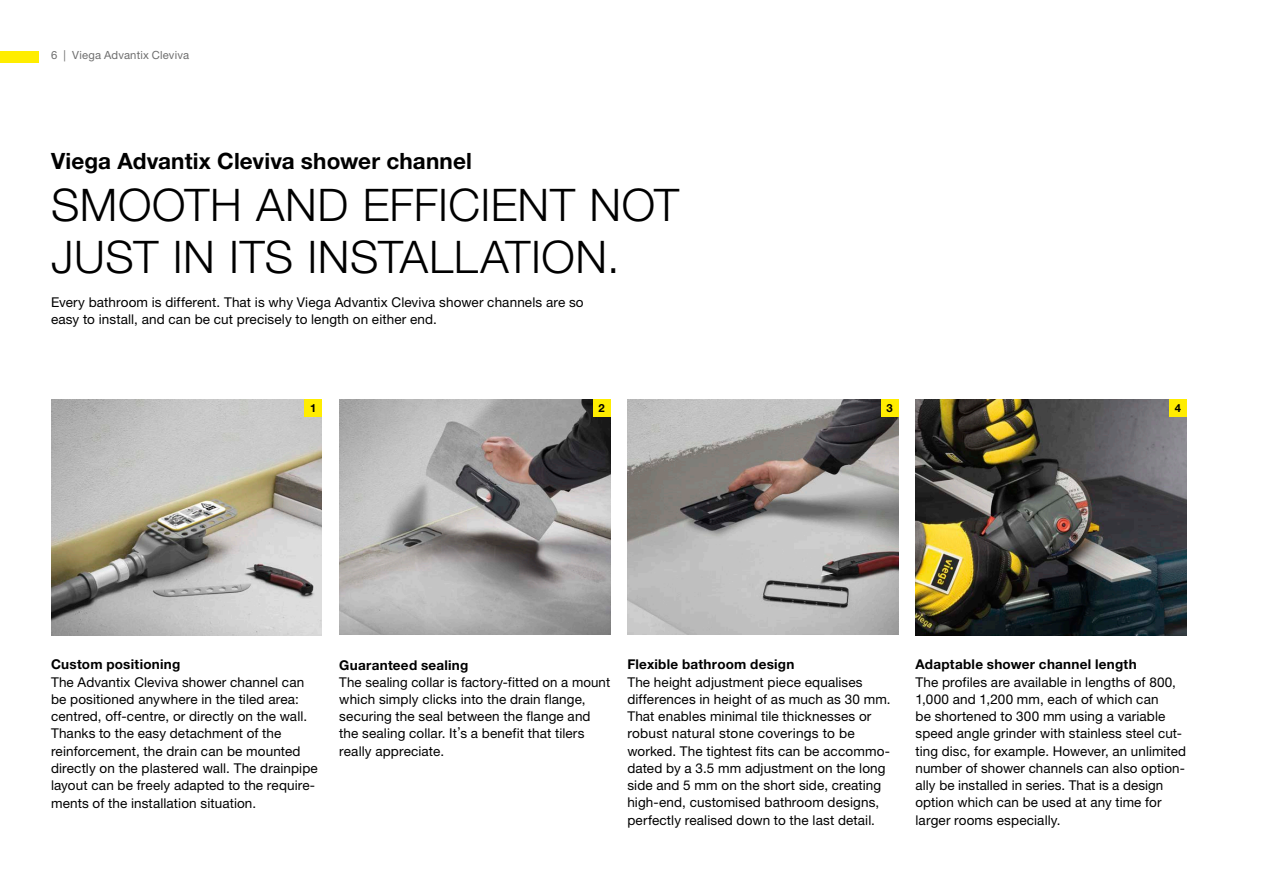
<style>
.page{position:relative;width:1263px;height:893px;background:#fff}
.page>*{position:absolute;margin:0;border:0;box-sizing:border-box;transform-origin:0 0}
.t1{font:45px/51.8px "M Ying Hei PR Cfor Viega W3";letter-spacing:.01em;color:#000}
.t2{font:22.5px "M Ying Hei PR Cfor Viega W7";letter-spacing:.005em;color:#000}
.t3{font:13.5px/17.2px "M Ying Hei PR Cfor Viega W4";letter-spacing:.01em;color:#000}
.t4{font:13.5px "M Ying Hei PR Cfor Viega W7";letter-spacing:.02em;color:#000}
.t5{font:11.25px "M Ying Hei PR Cfor Viega W4";letter-spacing:.015em;color:#6e6e6e}
.t6{font:11.25px "M Ying Hei PR Cfor Viega W7";color:#000}
</style>
<div class="page">
<img style="left:915px;top:400px;width:271px;height:235px">
<img style="left:339px;top:400px;width:271px;height:235px">
<img style="left:627px;top:400px;width:271px;height:234px">
<img style="left:51px;top:400px;width:271px;height:236px">
<div style="left:305px;top:400px;width:17px;height:17px;background:#ffed00"></div>
<div style="left:593px;top:400px;width:17px;height:17px;background:#ffed00"></div>
<div style="left:881px;top:400px;width:17px;height:17px;background:#ffed00"></div>
<div style="left:1169px;top:400px;width:17px;height:17px;background:#ffed00"></div>
<div style="left:0;top:51px;width:38px;height:11px;background:#ffed00"></div>
<p class="t5" style="left:51px;top:48px;width:140px">6 | Viega Advantix Cleviva</p>
<h2 class="t2" style="left:51px;top:147px;width:422px">Viega Advantix Cleviva shower channel</h2>
<h1 class="t1" style="left:51px;top:179px;width:630px">SMOOTH AND EFFICIENT NOT<br>JUST IN ITS INSTALLATION.</h1>
<p class="t3" style="left:51px;top:294px;width:534px">Every bathroom is different. That is why Viega Advantix Cleviva shower channels are so easy to install, and can be cut precisely to length on either end.</p>
<p class="t6" style="left:310px;top:401px;width:8px">1</p>
<p class="t6" style="left:598px;top:401px;width:8px">2</p>
<p class="t6" style="left:886px;top:401px;width:8px">3</p>
<p class="t6" style="left:1175px;top:401px;width:8px">4</p>
<p class="t4" style="left:51px;top:656px;width:131px">Custom positioning</p>
<p class="t3" style="left:51px;top:673px;width:268px">The Advantix Cleviva shower channel can be positioned anywhere in the tiled area: centred, off-centre, or directly on the wall.<br>Thanks to the easy detachment of the reinforcement, the drain can be mounted directly on the plastered wall. The drainpipe layout can be freely adapted to the require&shy;ments of the installation situation.</p>
<p class="t4" style="left:339px;top:656px;width:131px">Guaranteed sealing</p>
<p class="t3" style="left:339px;top:673px;width:272px">The sealing collar is factory-fitted on a mount which simply clicks into the drain flange, securing the seal between the flange and the sealing collar. It’s a benefit that tilers really appreciate.</p>
<p class="t4" style="left:627px;top:656px;width:169px">Flexible bathroom design</p>
<p class="t3" style="left:627px;top:673px;width:265px">The height adjustment piece equalises differences in height of as much as 30 mm.<br>That enables minimal tile thicknesses or robust natural stone coverings to be worked. The tightest fits can be accommo&shy;dated by a 3.5 mm adjustment on the long side and 5 mm on the short side, creating high-end, customised bathroom designs, perfectly realised down to the last detail.</p>
<p class="t4" style="left:915px;top:656px;width:223px">Adaptable shower channel length</p>
<p class="t3" style="left:915px;top:673px;width:272px">The profiles are available in lengths of 800, 1,000 and 1,200 mm, each of which can<br>be shortened to 300 mm using a variable speed angle grinder with stainless steel cut&shy;ting disc, for example. However, an unlimited number of shower channels can also option&shy;ally be installed in series. That is a design option which can be used at any time for larger rooms especially.</p>
</div>
